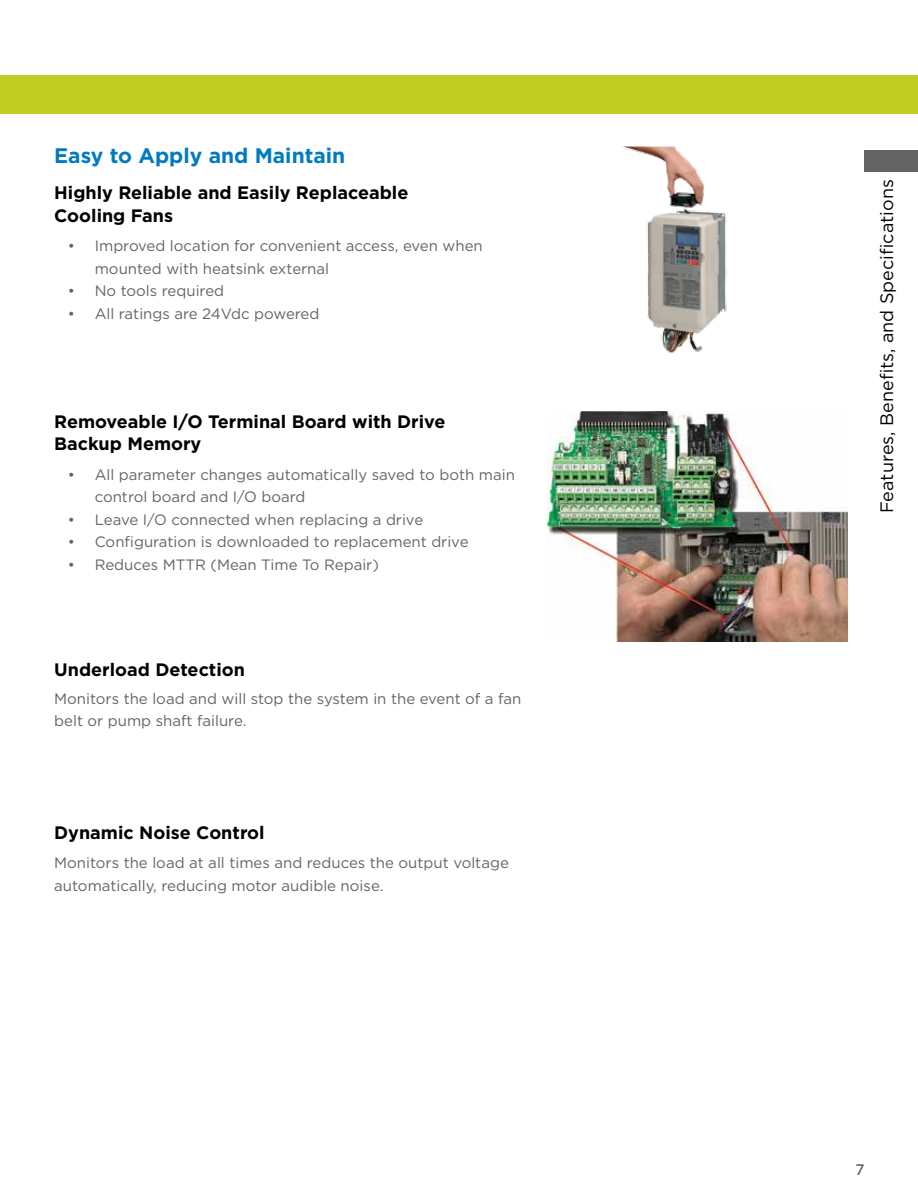
<style>
.page{position:relative;width:918px;height:1188px;background:#fff}
.page>*{position:absolute;margin:0;border:0;box-sizing:border-box;transform-origin:0 0}
.t1{font:700 21px "Gotham";color:#007ac2}
.t2{font:700 18px/22.5px "Gotham";color:#000}
.t3{font:18px "Gotham";color:#000}
.t4{font:15px/22.5px "Gotham";color:#636466}
</style>
<div class="page">
<div style="left:0;top:75px;width:918px;height:39px;background:#c2cd23"></div>
<div style="left:865px;top:150px;width:53px;height:21px;background:#636466"></div>
<img style="left:624px;top:147px;width:103px;height:206px">
<img style="left:548px;top:411px;width:300px;height:230px">
<h1 class="t1" style="left:54px;top:143px;width:293px">Easy to Apply and Maintain</h1>
<p class="t2" style="left:54px;top:182px;width:356px">Highly Reliable and Easily Replaceable<br>Cooling Fans</p>
<p class="t4" style="left:95px;top:234px;width:390px;text-indent:-27px">• Improved location for convenient access, even when mounted with heatsink external</p>
<p class="t4" style="left:68px;top:279px;width:158px">• No tools required</p>
<p class="t4" style="left:68px;top:302px;width:253px">• All ratings are 24Vdc powered</p>
<p class="t2" style="left:54px;top:410px;width:393px">Removeable I/O Terminal Board with Drive<br>Backup Memory</p>
<p class="t4" style="left:95px;top:463px;width:422px;text-indent:-27px">• All parameter changes automatically saved to both main control board and I/O board</p>
<p class="t4" style="left:68px;top:508px;width:357px">• Leave I/O connected when replacing a drive</p>
<p class="t4" style="left:68px;top:531px;width:402px">• Configuration is downloaded to replacement drive</p>
<p class="t4" style="left:68px;top:553px;width:313px">• Reduces MTTR (Mean Time To Repair)</p>
<p class="t2" style="left:54px;top:658px;width:192px">Underload Detection</p>
<p class="t4" style="left:54px;top:687px;width:469px">Monitors the load and will stop the system in the event of a fan belt or pump shaft failure.</p>
<p class="t2" style="left:54px;top:821px;width:212px">Dynamic Noise Control</p>
<p class="t4" style="left:54px;top:851px;width:456px">Monitors the load at all times and reduces the output voltage automatically, reducing motor audible noise.</p>
<p class="t3" style="left:876px;top:513px;width:335px;rotate:-90deg">Features, Benefits, and Specifications</p>
<p class="t4" style="left:855px;top:1158px;width:10px">7</p>
</div>
